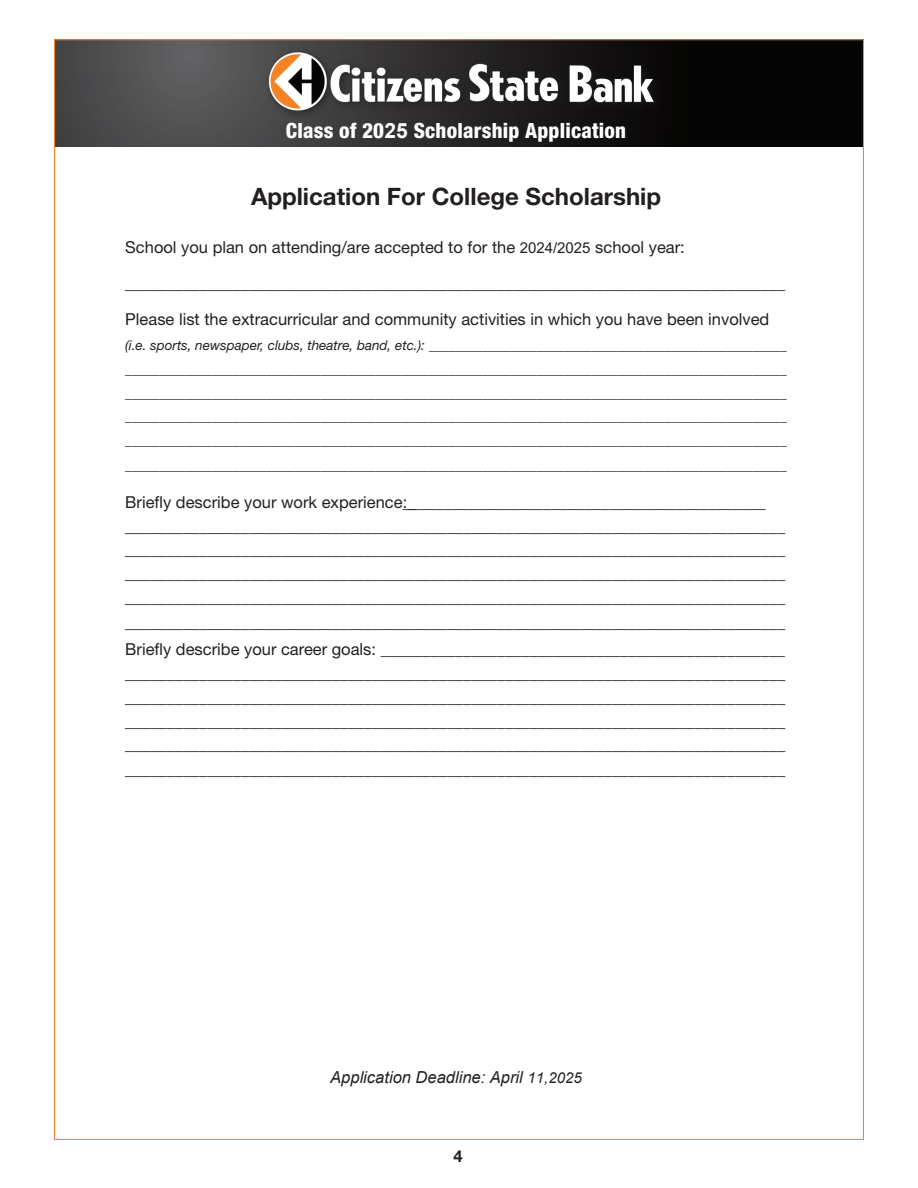
<style>
.page{position:relative;width:918px;height:1188px;background:#fff}
.page>*{position:absolute;margin:0;border:0;box-sizing:border-box;transform-origin:0 0}
.t1{font:700 24px "Helvetica Neue LT Std";color:#231f20}
.t2{font:800 condensed 21px "Helvetica Neue LT Std";letter-spacing:.01em;color:#fff}
.t3{font:16.5px/24px "Helvetica Neue LT Std";color:#231f20}
.t4{font:italic 16.5px "Arial";color:#231f20}
.t5{font:700 16.5px "Helvetica Neue LT Std";color:#231f20}
.t6{font:italic 13.5px/24px "Helvetica Neue LT Std";color:#231f20;text-align:justify}
.s1{font-family:"Arial";font-weight:700;font-stretch:normal}
.s2{font-family:"Arial";font-size:15px}
.s3{font-size:15px}
</style>
<div class="page">
<svg style="left:56px;top:41px;width:806px;height:106px;background:#2a2a2a"></svg>
<div style="left:264px;top:47px;width:400px;height:74px;background:#231f20;opacity:.75"></div>
<img style="left:266px;top:49px;width:391px;height:65px">
<p class="t2" style="left:286px;top:118px;width:342px">Class of 20<span class="s1">25</span> Scholarship Application</p>
<p class="t1" style="left:251px;top:181px;width:412px">Application For College Scholarship</p>
<p class="t3" style="left:125px;top:229px;width:662px;line-height:36px">School you plan on attending/are accepted to for the <span class="s2">2024/2025</span> school year: ________________________________________________________________________________<br>Please list the extracurricular and community activities in which you have been involved</p>
<p class="t6" style="left:125px;top:333px;width:663px">(i.e. sports, newspaper, clubs, theatre, band, etc.): _____________________________________________________ __________________________________________________________________________________________________ __________________________________________________________________________________________________ __________________________________________________________________________________________________ __________________________________________________________________________________________________ __________________________________________________________________________________________________</p>
<p class="t3" style="left:125px;top:490px;width:642px">Briefly describe your work experience: ____________________________________________</p>
<p class="t3" style="left:125px;top:490px;width:662px;text-indent:282px">_ ________________________________________________________________________________ ________________________________________________________________________________ ________________________________________________________________________________ ________________________________________________________________________________ ________________________________________________________________________________</p>
<p class="t3" style="left:125px;top:637px;width:662px;text-align:justify">Briefly describe your career goals: _________________________________________________ ________________________________________________________________________________ ________________________________________________________________________________ ________________________________________________________________________________ ________________________________________________________________________________ ________________________________________________________________________________</p>
<p class="t4" style="left:330px;top:1066px;width:253px">Application Deadline: April <span class="s3">11,2025</span></p>
<p class="t5" style="left:453px;top:1146px;width:11px">4</p>
</div>
